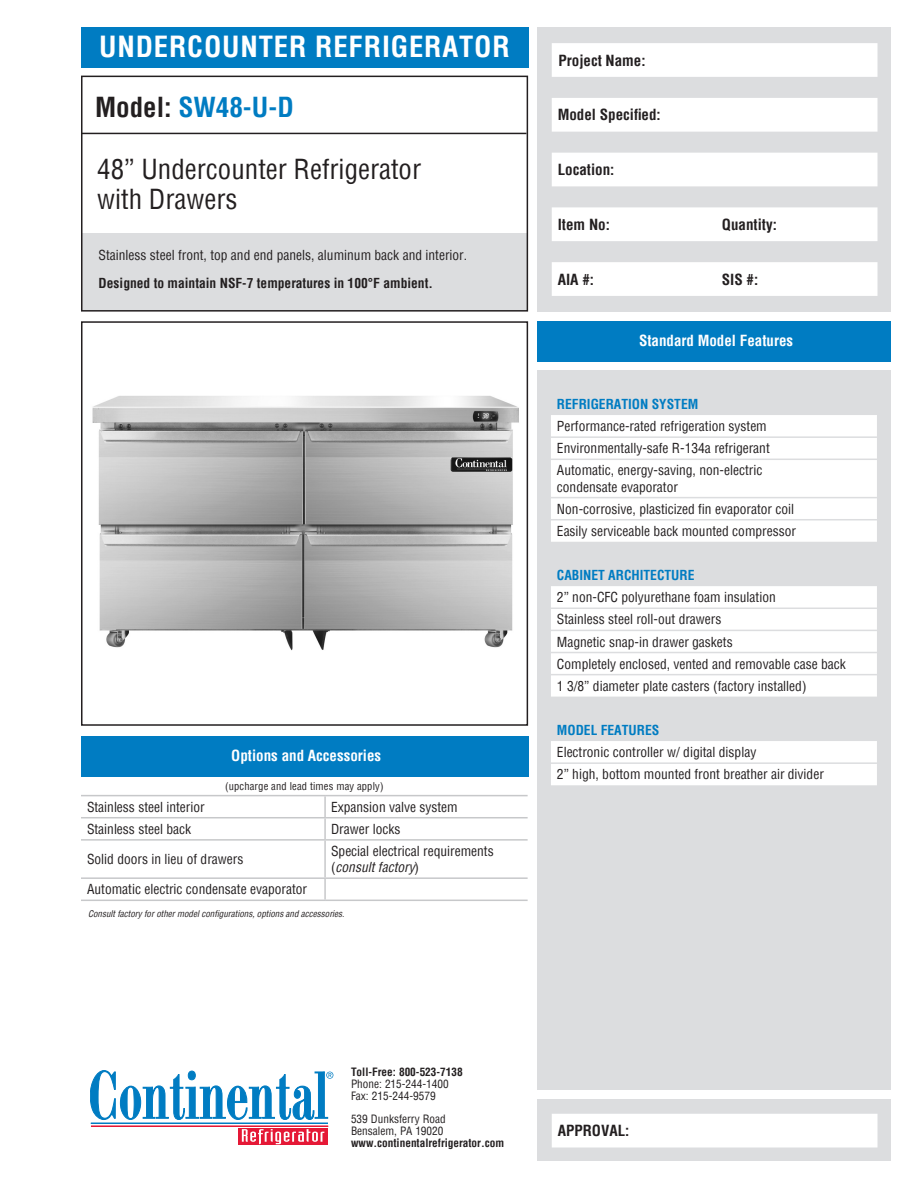
<style>
.page{position:relative;width:918px;height:1188px;background:#fff}
.page>*{position:absolute;margin:0;border:0;box-sizing:border-box;transform-origin:0 0}
.t1{font:700 condensed 28.5px "Helvetica";letter-spacing:.03em;color:#fff}
.t2{font:condensed 27px "Helvetica";color:#231f20}
.t3{font:700 condensed 27px "Helvetica";color:#007cc2}
.t4{font:700 condensed 15px "Helvetica";color:#231f20}
.t5{font:700 condensed 15px "Helvetica";color:#fff}
.t6{font:condensed 13.5px "Helvetica";color:#231f20}
.t7{font:700 condensed 13.5px "Helvetica";color:#007cc2}
.t8{font:700 condensed 13.5px "Helvetica";color:#231f20}
.t9{font:italic condensed 13.5px "Helvetica";color:#231f20}
.t10{font:condensed 11.25px "Helvetica";color:#231f20}
.t11{font:700 condensed 11.25px "Helvetica";color:#231f20}
.t12{font:condensed 10.5px "Helvetica";letter-spacing:.015em;color:#231f20}
.t13{font:italic condensed 9px "Helvetica";color:#231f20}
.s1{color:#231f20}
.s2{font-style:normal}
</style>
<div class="page">
<div style="left:538px;top:1099px;width:353px;height:62px;background:#dcdddf"></div>
<div style="left:81px;top:233px;width:446px;height:77px;background:#dcdddf"></div>
<div style="left:81px;top:321px;width:447px;height:405px;border:2px solid #231f20"></div>
<div style="left:538px;top:321px;width:353px;height:40px;background:#007cc2"></div>
<div style="left:538px;top:370px;width:353px;height:720px;background:#dcdddf"></div>
<div style="left:538px;top:27px;width:353px;height:285px;background:#dcdddf"></div>
<hr style="left:91px;top:1123px;width:237px;height:1px;background:#007cc2">
<hr style="left:91px;top:1126px;width:237px;height:1px;background:#e51836">
<svg style="left:238px;top:1128px;width:90px;height:17px"></svg>
<svg style="left:242px;top:1129px;width:82px;height:15px"></svg>
<svg style="left:90px;top:1070px;width:243px;height:50px"></svg>
<svg style="left:552px;top:43px;width:326px;height:253px;fill:#fff"></svg>
<div style="left:81px;top:76px;width:447px;height:236px;border:2px solid #231f20"></div>
<div style="left:81px;top:27px;width:447px;height:40px;background:#007cc2"></div>
<div style="left:552px;top:1114px;width:326px;height:34px;background:#fff"></div>
<div style="left:81px;top:736px;width:447px;height:40px;background:#007cc2"></div>
<hr style="left:81px;top:133px;width:445px;height:1px;background:#231f20">
<div style="left:551px;top:415px;width:326px;height:44px;background:#fff"></div>
<svg style="left:551px;top:460px;width:326px;height:325px;fill:#fff"></svg>
<svg style="left:551px;top:542px;width:326px;height:177px;fill:#fff"></svg>
<hr style="left:551px;top:608px;width:326px;height:1px;background:#dcdddf">
<hr style="left:551px;top:630px;width:326px;height:1px;background:#dcdddf">
<hr style="left:551px;top:652px;width:326px;height:1px;background:#dcdddf">
<hr style="left:551px;top:674px;width:326px;height:1px;background:#dcdddf">
<hr style="left:551px;top:762px;width:326px;height:2px;background:#dcdddf">
<hr style="left:551px;top:519px;width:326px;height:1px;background:#dcdddf">
<hr style="left:551px;top:497px;width:326px;height:1px;background:#dcdddf">
<hr style="left:551px;top:436px;width:326px;height:2px;background:#dcdddf">
<img style="left:92px;top:396px;width:427px;height:255px">
<hr style="left:81px;top:795px;width:244px;height:1px;background:#c7c8ca">
<hr style="left:325px;top:795px;width:203px;height:1px;background:#c7c8ca">
<hr style="left:324px;top:796px;width:2px;height:21px;background:#c7c8ca">
<hr style="left:81px;top:817px;width:244px;height:1px;background:#c7c8ca">
<hr style="left:325px;top:817px;width:203px;height:1px;background:#c7c8ca">
<hr style="left:324px;top:818px;width:2px;height:21px;background:#c7c8ca">
<hr style="left:81px;top:839px;width:244px;height:2px;background:#c7c8ca">
<hr style="left:325px;top:839px;width:203px;height:2px;background:#c7c8ca">
<hr style="left:324px;top:841px;width:2px;height:36px;background:#c7c8ca">
<hr style="left:81px;top:877px;width:244px;height:2px;background:#c7c8ca">
<hr style="left:325px;top:877px;width:203px;height:2px;background:#c7c8ca">
<hr style="left:324px;top:879px;width:2px;height:21px;background:#c7c8ca">
<hr style="left:81px;top:900px;width:244px;height:1px;background:#c7c8ca">
<hr style="left:325px;top:900px;width:203px;height:1px;background:#c7c8ca">
<p class="t1" style="left:99px;top:28px;width:412px">UNDERCOUNTER REFRIGERATOR</p>
<p class="t3" style="left:95px;top:89px;width:200px"><span class="s1">Model:</span> SW48-U-D</p>
<p class="t2" style="left:97px;top:152px;width:325px">48” Undercounter Refrigerator</p>
<p class="t2" style="left:97px;top:182px;width:142px">with Drawers</p>
<p class="t6" style="left:99px;top:246px;width:370px">Stainless steel front, top and end panels, aluminum back and interior.</p>
<p class="t8" style="left:99px;top:275px;width:336px">Designed to maintain NSF-7 temperatures in 100°F ambient.</p>
<p class="t5" style="left:231px;top:746px;width:151px">Options and Accessories</p>
<p class="t12" style="left:225px;top:779px;width:160px">(upcharge and lead times may apply)</p>
<p class="t6" style="left:87px;top:798px;width:119px">Stainless steel interior</p>
<p class="t6" style="left:331px;top:798px;width:128px">Expansion valve system</p>
<p class="t6" style="left:87px;top:820px;width:106px">Stainless steel back</p>
<p class="t6" style="left:331px;top:820px;width:71px">Drawer locks</p>
<p class="t6" style="left:87px;top:850px;width:158px">Solid doors in lieu of drawers</p>
<p class="t6" style="left:331px;top:842px;width:164px">Special electrical requirements</p>
<p class="t9" style="left:331px;top:859px;width:90px"><span class="s2">(</span>consult factory<span class="s2">)</span></p>
<p class="t6" style="left:87px;top:881px;width:222px">Automatic electric condensate evaporator</p>
<p class="t13" style="left:88px;top:908px;width:258px">Consult factory for other model configurations, options and accessories.</p>
<p class="t4" style="left:559px;top:50px;width:89px">Project Name:</p>
<p class="t4" style="left:558px;top:105px;width:104px">Model Specified:</p>
<p class="t4" style="left:558px;top:160px;width:58px">Location:</p>
<p class="t4" style="left:558px;top:215px;width:54px">Item No:</p>
<p class="t4" style="left:722px;top:215px;width:57px">Quantity:</p>
<p class="t4" style="left:558px;top:269px;width:38px">AIA #:</p>
<p class="t4" style="left:722px;top:269px;width:38px">SIS #:</p>
<p class="t5" style="left:639px;top:331px;width:156px">Standard Model Features</p>
<p class="t7" style="left:557px;top:395px;width:143px">REFRIGERATION SYSTEM</p>
<p class="t6" style="left:557px;top:417px;width:211px">Performance-rated refrigeration system</p>
<p class="t6" style="left:557px;top:440px;width:214px">Environmentally-safe R-134a refrigerant</p>
<p class="t6" style="left:557px;top:462px;width:207px">Automatic, energy-saving, non-electric</p>
<p class="t6" style="left:557px;top:478px;width:123px">condensate evaporator</p>
<p class="t6" style="left:557px;top:500px;width:239px">Non-corrosive, plasticized fin evaporator coil</p>
<p class="t6" style="left:557px;top:522px;width:241px">Easily serviceable back mounted compressor</p>
<p class="t7" style="left:557px;top:566px;width:139px">CABINET ARCHITECTURE</p>
<p class="t6" style="left:557px;top:589px;width:220px">2” non-CFC polyurethane foam insulation</p>
<p class="t6" style="left:557px;top:611px;width:166px">Stainless steel roll-out drawers</p>
<p class="t6" style="left:557px;top:633px;width:177px">Magnetic snap-in drawer gaskets</p>
<p class="t6" style="left:557px;top:655px;width:290px">Completely enclosed, vented and removable case back</p>
<p class="t6" style="left:557px;top:677px;width:251px">1 3/8” diameter plate casters (factory installed)</p>
<p class="t7" style="left:557px;top:721px;width:104px">MODEL FEATURES</p>
<p class="t6" style="left:557px;top:743px;width:201px">Electronic controller w/ digital display</p>
<p class="t6" style="left:557px;top:766px;width:268px">2” high, bottom mounted front breather air divider</p>
<p class="t11" style="left:351px;top:1065px;width:113px">Toll-Free: 800-523-7138</p>
<p class="t10" style="left:351px;top:1077px;width:99px">Phone: 215-244-1400</p>
<p class="t10" style="left:351px;top:1089px;width:86px">Fax: 215-244-9579</p>
<p class="t10" style="left:351px;top:1112px;width:96px">539 Dunksferry Road</p>
<p class="t10" style="left:351px;top:1124px;width:94px">Bensalem, PA 19020</p>
<p class="t11" style="left:351px;top:1135px;width:155px">www.continentalrefrigerator.com</p>
<p class="t4" style="left:558px;top:1121px;width:73px">APPROVAL:</p>
</div>
